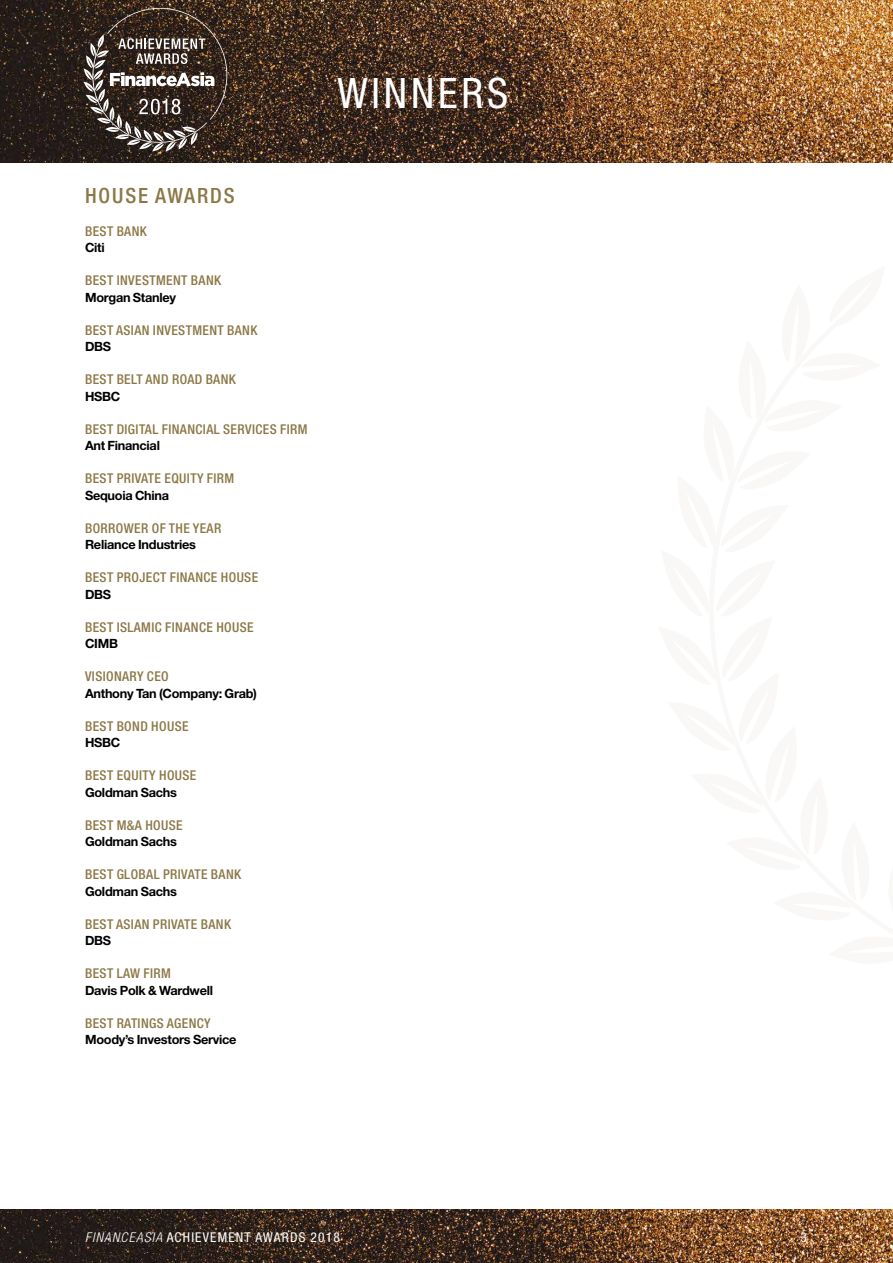
<style>
.page{position:relative;width:893px;height:1263px;background:#fff}
.page>*{position:absolute;margin:0;border:0;box-sizing:border-box;transform-origin:0 0}
.t1{font:condensed 42px "Helvetica Neue";letter-spacing:.09em;color:#fff}
.t2{font:500 condensed 21px "Helvetica Neue";letter-spacing:.09em;color:#8c7847}
.t3{font:500 condensed 13.5px "Helvetica Neue";letter-spacing:.03em;color:#8c7847}
.t4{font:condensed 13.5px "Helvetica Neue";letter-spacing:.09em;color:#fff}
.t5{font:700 12.75px "Helvetica Neue";letter-spacing:-.02em;color:#000}
.s1{font-weight:300;font-style:italic}
</style>
<div class="page">
<img style="left:0;top:1209px;width:893px;height:54px">
<img style="left:0;top:0;width:893px;height:162px">
<svg style="left:84px;top:8px;width:143px;height:144px;background:#52473f"></svg>
<h1 class="t1" style="left:338px;top:69px;width:172px">WINNERS</h1>
<h2 class="t2" style="left:85px;top:183px;width:151px">HOUSE AWARDS</h2>
<p class="t3" style="left:85px;top:223px;width:63px">BEST BANK</p>
<p class="t5" style="left:85px;top:240px;width:21px">Citi</p>
<p class="t3" style="left:85px;top:272px;width:138px">BEST INVESTMENT BANK</p>
<p class="t5" style="left:85px;top:289px;width:93px">Morgan Stanley</p>
<p class="t3" style="left:85px;top:322px;width:174px">BEST ASIAN INVESTMENT BANK</p>
<p class="t5" style="left:85px;top:339px;width:28px">DBS</p>
<p class="t3" style="left:85px;top:371px;width:152px">BEST BELT AND ROAD BANK</p>
<p class="t5" style="left:85px;top:388px;width:37px">HSBC</p>
<p class="t3" style="left:85px;top:421px;width:224px">BEST DIGITAL FINANCIAL SERVICES FIRM</p>
<p class="t5" style="left:85px;top:438px;width:76px">Ant Financial</p>
<p class="t3" style="left:85px;top:470px;width:151px">BEST PRIVATE EQUITY FIRM</p>
<p class="t5" style="left:85px;top:487px;width:86px">Sequoia China</p>
<p class="t3" style="left:85px;top:520px;width:138px">BORROWER OF THE YEAR</p>
<p class="t5" style="left:85px;top:537px;width:113px">Reliance Industries</p>
<p class="t3" style="left:85px;top:569px;width:175px">BEST PROJECT FINANCE HOUSE</p>
<p class="t5" style="left:85px;top:586px;width:28px">DBS</p>
<p class="t3" style="left:85px;top:619px;width:170px">BEST ISLAMIC FINANCE HOUSE</p>
<p class="t5" style="left:85px;top:636px;width:34px">CIMB</p>
<p class="t3" style="left:85px;top:668px;width:85px">VISIONARY CEO</p>
<p class="t5" style="left:85px;top:685px;width:174px">Anthony Tan (Company: Grab)</p>
<p class="t3" style="left:85px;top:718px;width:105px">BEST BOND HOUSE</p>
<p class="t5" style="left:85px;top:735px;width:37px">HSBC</p>
<p class="t3" style="left:85px;top:767px;width:113px">BEST EQUITY HOUSE</p>
<p class="t5" style="left:85px;top:784px;width:93px">Goldman Sachs</p>
<p class="t3" style="left:85px;top:817px;width:99px">BEST M&amp;A HOUSE</p>
<p class="t5" style="left:85px;top:834px;width:93px">Goldman Sachs</p>
<p class="t3" style="left:85px;top:866px;width:158px">BEST GLOBAL PRIVATE BANK</p>
<p class="t5" style="left:85px;top:883px;width:93px">Goldman Sachs</p>
<p class="t3" style="left:85px;top:916px;width:147px">BEST ASIAN PRIVATE BANK</p>
<p class="t5" style="left:85px;top:933px;width:28px">DBS</p>
<p class="t3" style="left:85px;top:965px;width:87px">BEST LAW FIRM</p>
<p class="t5" style="left:85px;top:982px;width:129px">Davis Polk &amp; Wardwell</p>
<p class="t3" style="left:85px;top:1015px;width:127px">BEST RATINGS AGENCY</p>
<p class="t5" style="left:85px;top:1032px;width:153px">Moody’s Investors Service</p>
<p class="t4" style="left:85px;top:1229px;width:256px"><span class="s1">FINANCEASIA</span> ACHIEVEMENT AWARDS 2018</p>
<p class="t4" style="left:801px;top:1229px;width:8px">3</p>
</div>
